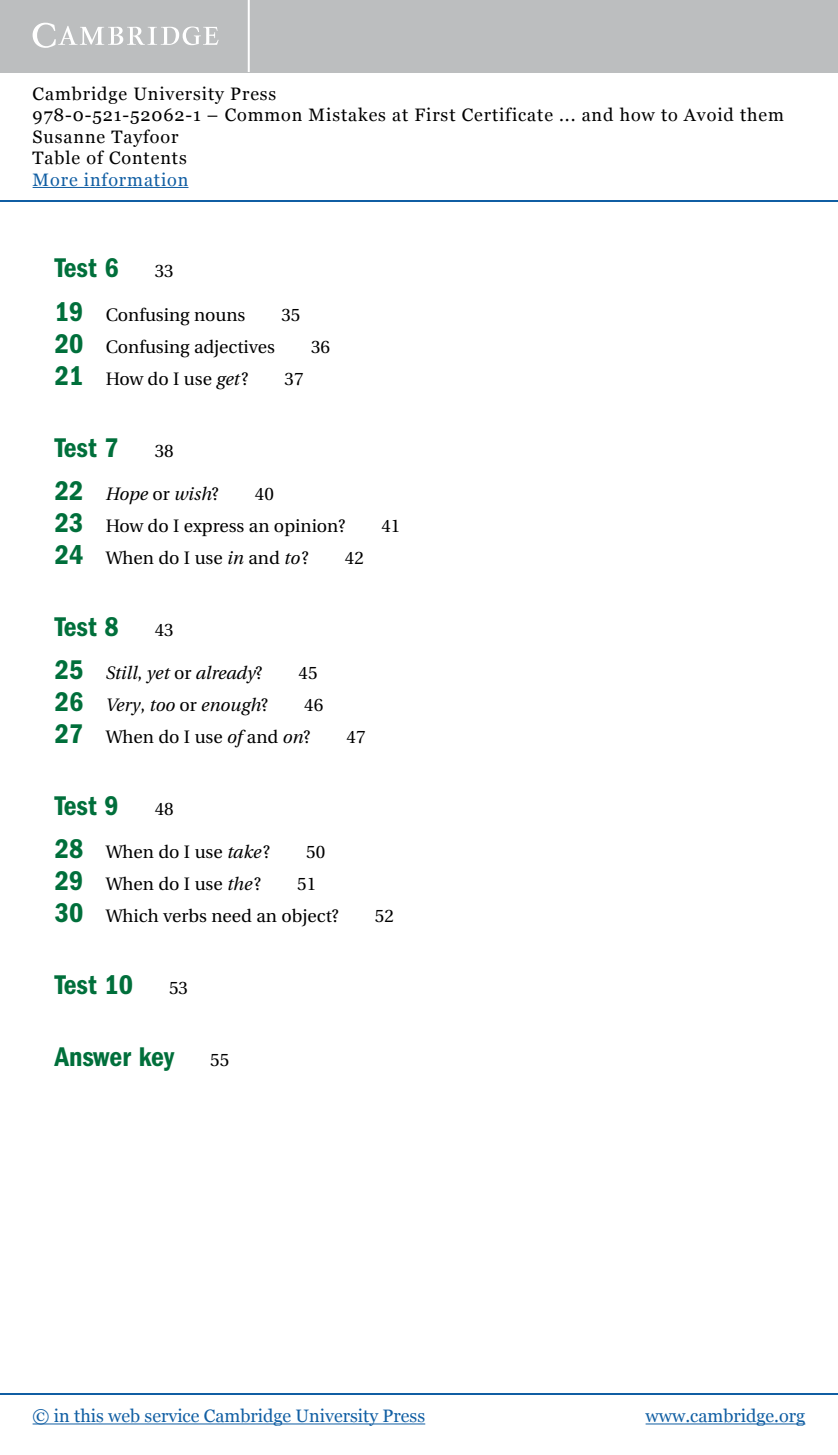
<style>
.page{position:relative;width:838px;height:1455px;background:#fff}
.page>*{position:absolute;margin:0;border:0;box-sizing:border-box;transform-origin:0 0}
.t1{font:600 condensed 28px "Franklin Gothic";color:#006f3b}
.t2{font:18px/32px "Utopia";color:#000}
.t3{font:18px/21.4px "Georgia";letter-spacing:.05em;color:#000}
.t4{font:18px "Georgia";color:#105ea3}
.t5{font:italic 18px "Utopia";color:#000}
.t6{font:18px "Georgia";letter-spacing:.05em;color:#105ea3}
.s1{font-family:"Franklin Gothic";font-weight:600;font-stretch:condensed;font-size:28px;color:#006f3b}
.s2{font-style:italic}
.s3{font-family:"Franklin Gothic";font-weight:600;font-style:normal;font-stretch:condensed;font-size:28px;color:#006f3b}
.s4{font-style:normal}
</style>
<div class="page">
<div style="left:0;top:0;width:838px;height:72px;background:#bcbebf"></div>
<hr style="left:248px;top:0;width:2px;height:72px;background:#fff">
<svg style="left:33px;top:23px;width:186px;height:25px"></svg>
<hr style="left:33px;top:187px;width:155px;height:1px;background:#105ea3">
<hr style="left:0;top:200px;width:838px;height:2px;background:#105ea3">
<hr style="left:0;top:1392px;width:838px;height:2px;background:#105ea3">
<hr style="left:33px;top:1423px;width:392px;height:1px;background:#105ea3">
<hr style="left:646px;top:1423px;width:159px;height:1px;background:#105ea3">
<p class="t3" style="left:33px;top:83px;width:753px">Cambridge University Press<br>978-0-521-52062-1 – Common Mistakes at First Certificate ... and how to Avoid them Susanne Tayfoor<br>Table of Contents</p>
<p class="t6" style="left:33px;top:169px;width:157px">More information</p>
<h1 class="t1" style="left:55px;top:252px;width:66px">Test 6</h1>
<p class="t2" style="left:155px;top:256px;width:21px">33</p>
<p class="t2" style="left:55px;top:299px;width:192px"><span class="s1">19</span> Confusing nouns</p>
<p class="t2" style="left:281px;top:299px;width:21px">35</p>
<p class="t2" style="left:55px;top:331px;width:222px"><span class="s1">20</span> Confusing adjectives</p>
<p class="t2" style="left:311px;top:331px;width:21px">36</p>
<p class="t2" style="left:55px;top:363px;width:195px"><span class="s1">21</span> How do I use <span class="s2">get</span>?</p>
<p class="t2" style="left:285px;top:363px;width:21px">37</p>
<h1 class="t1" style="left:55px;top:431px;width:66px">Test 7</h1>
<p class="t2" style="left:155px;top:435px;width:21px">38</p>
<p class="t5" style="left:55px;top:484px;width:166px"><span class="s3">22</span> Hope <span class="s4">or</span> wish<span class="s4">?</span></p>
<p class="t2" style="left:55px;top:478px;width:292px;text-indent:200px">40<br><span class="s1">23</span> How do I express an opinion?</p>
<p class="t2" style="left:55px;top:542px;width:256px"><span class="s1">24</span> When do I use <span class="s2">in</span> and <span class="s2">to</span>?</p>
<p class="t2" style="left:345px;top:542px;width:21px">42</p>
<p class="t2" style="left:381px;top:510px;width:21px">41</p>
<h1 class="t1" style="left:55px;top:610px;width:66px">Test 8</h1>
<p class="t2" style="left:155px;top:614px;width:21px">43</p>
<p class="t5" style="left:55px;top:663px;width:209px"><span class="s3">25</span> Still<span class="s4">,</span> yet <span class="s4">or</span> already<span class="s4">?</span></p>
<p class="t2" style="left:298px;top:657px;width:21px">45</p>
<p class="t5" style="left:55px;top:695px;width:215px"><span class="s3">26</span> Very<span class="s4">,</span> too <span class="s4">or</span> enough<span class="s4">?</span></p>
<p class="t2" style="left:55px;top:689px;width:270px;text-indent:250px">46<br><span class="s1">27</span> When do I use <span class="s2">of</span> and <span class="s2">on</span>?</p>
<p class="t2" style="left:347px;top:721px;width:21px">47</p>
<h1 class="t1" style="left:55px;top:789px;width:66px">Test 9</h1>
<p class="t2" style="left:155px;top:793px;width:21px">48</p>
<p class="t2" style="left:55px;top:836px;width:217px"><span class="s1">28</span> When do I use <span class="s2">take</span>?</p>
<p class="t2" style="left:306px;top:836px;width:21px">50</p>
<p class="t2" style="left:55px;top:868px;width:208px"><span class="s1">29</span> When do I use <span class="s2">the</span>?</p>
<p class="t2" style="left:55px;top:868px;width:286px;text-indent:243px">51<br><span class="s1">30</span> Which verbs need an object?</p>
<p class="t2" style="left:375px;top:900px;width:21px">52</p>
<h1 class="t1" style="left:55px;top:968px;width:80px">Test 10</h1>
<p class="t2" style="left:169px;top:972px;width:21px">53</p>
<h1 class="t1" style="left:55px;top:1040px;width:121px">Answer key</h1>
<p class="t2" style="left:210px;top:1043px;width:21px">55</p>
<p class="t4" style="left:33px;top:1405px;width:394px">© in this web service Cambridge University Press</p>
<p class="t4" style="left:646px;top:1405px;width:161px">www.cambridge.org</p>
</div>
